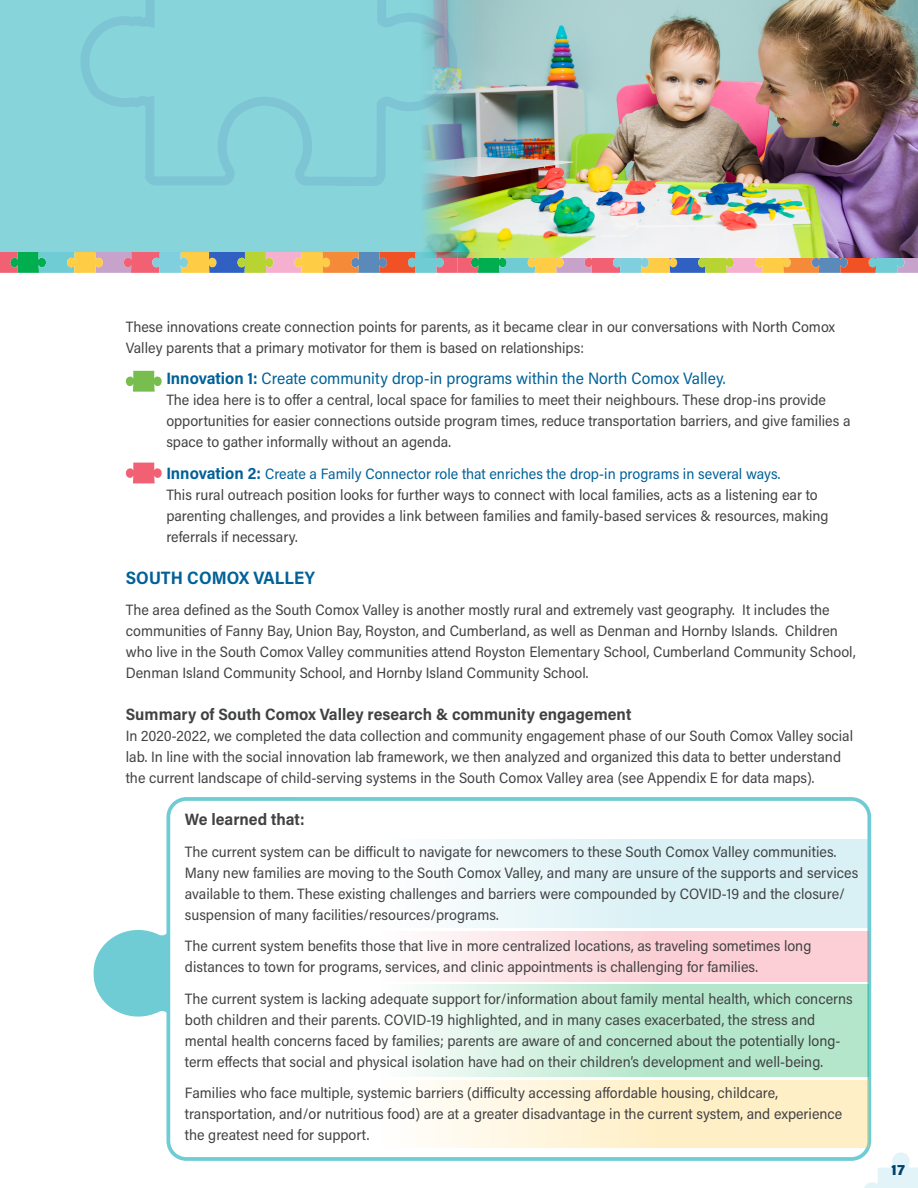
<style>
.page{position:relative;width:918px;height:1188px;background:#fff}
.page>*{position:absolute;margin:0;border:0;box-sizing:border-box;transform-origin:0 0}
.t1{font:700 18px "Acumin Pro Semi Cond";letter-spacing:.005em;color:#006198}
.t2{font:16.5px "Acumin Pro Semi Cond";color:#006198}
.t3{font:700 16.5px "Acumin Pro Semi Cond";color:#414243}
.t4{font:15px/21px "Acumin Pro Semi Cond";color:#414243}
.t5{font:900 15px "Acumin Pro Semi Cond";color:#00426b}
.s1{font-weight:700}
.s2{font-weight:700;font-size:16.5px;color:#006198}
.s3{color:#006198}
</style>
<div class="page">
<svg style="left:93px;top:802px;width:82px;height:354px"></svg>
<div style="left:168px;top:799px;width:701px;height:360px;background:#fff;border-radius:18px"></div>
<div style="left:166px;top:797px;width:705px;height:364px;border:4px solid #70ccd4;border-radius:18px"></div>
<div style="left:0;top:0;width:504px;height:252px;background:#87d4db"></div>
<svg style="left:0;top:252px;width:918px;height:21px;background:#b4a587"></svg>
<img style="left:420px;top:0;width:498px;height:257px">
<svg style="left:81px;top:0;width:378px;height:188px"></svg>
<div style="left:237px;top:839px;width:631px;height:89px;background:linear-gradient(to right,#fff,#cfecf2)"></div>
<div style="left:237px;top:931px;width:631px;height:50px;background:linear-gradient(to right,#fff,#fac3ca)"></div>
<svg style="left:416px;top:984px;width:452px;height:93px;background:#c4ebd6"></svg>
<div style="left:237px;top:1080px;width:631px;height:67px;background:linear-gradient(to right,#fff,#ffebb9)"></div>
<svg style="left:861px;top:1152px;width:57px;height:36px"></svg>
<svg style="left:125px;top:463px;width:37px;height:20px"></svg>
<svg style="left:125px;top:371px;width:37px;height:21px"></svg>
<p class="t4" style="left:126px;top:315px;width:711px">These innovations create connection points for parents, as it became clear in our conversations with North Comox<br>Valley parents that a primary motivator for them is based on relationships:</p>
<p class="t2" style="left:166px;top:367px;width:561px"><span class="s1">Innovation 1:</span> Create community drop-in programs within the North Comox Valley.</p>
<p class="t4" style="left:166px;top:389px;width:686px">The idea here is to offer a central, local space for families to meet their neighbours. These drop-ins provide opportunities for easier connections outside program times, reduce transportation barriers, and give families a space to gather informally without an agenda.</p>
<p class="t4" style="left:166px;top:462px;width:664px"><span class="s2">Innovation 2:</span> <span class="s3">Create a Family Connector role that enriches the drop-in programs in several ways.<br></span>This rural outreach position looks for further ways to connect with local families, acts as a listening ear to parenting challenges, and provides a link between families and family-based services &amp; resources, making referrals if necessary.</p>
<p class="t1" style="left:126px;top:565px;width:191px">SOUTH COMOX VALLEY</p>
<p class="t4" style="left:126px;top:599px;width:731px">The area defined as the South Comox Valley is another mostly rural and extremely vast geography. It includes the communities of Fanny Bay, Union Bay, Royston, and Cumberland, as well as Denman and Hornby Islands. Children who live in the South Comox Valley communities attend Royston Elementary School, Cumberland Community School, Denman Island Community School, and Hornby Island Community School.</p>
<p class="t3" style="left:126px;top:703px;width:507px">Summary of South Comox Valley research &amp; community engagement</p>
<p class="t4" style="left:126px;top:725px;width:729px">In 2020-2022, we completed the data collection and community engagement phase of our South Comox Valley social lab. In line with the social innovation lab framework, we then analyzed and organized this data to better understand the current landscape of child-serving systems in the South Comox Valley area (see Appendix E for data maps).</p>
<p class="t3" style="left:185px;top:808px;width:121px">We learned that:</p>
<p class="t4" style="left:185px;top:840px;width:675px">The current system can be difficult to navigate for newcomers to these South Comox Valley communities.<br>Many new families are moving to the South Comox Valley, and many are unsure of the supports and services available to them. These existing challenges and barriers were compounded by COVID-19 and the closure/ suspension of many facilities/resources/programs.</p>
<p class="t4" style="left:185px;top:935px;width:628px">The current system benefits those that live in more centralized locations, as traveling sometimes long distances to town for programs, services, and clinic appointments is challenging for families.</p>
<p class="t4" style="left:185px;top:987px;width:669px">The current system is lacking adequate support for/information about family mental health, which concerns both children and their parents. COVID-19 highlighted, and in many cases exacerbated, the stress and mental health concerns faced by families; parents are aware of and concerned about the potentially long&shy;term effects that social and physical isolation have had on their children’s development and well-being.</p>
<p class="t4" style="left:185px;top:1082px;width:659px">Families who face multiple, systemic barriers (difficulty accessing affordable housing, childcare, transportation, and/or nutritious food) are at a greater disadvantage in the current system, and experience the greatest need for support.</p>
<p class="t5" style="left:892px;top:1159px;width:15px">17</p>
</div>
